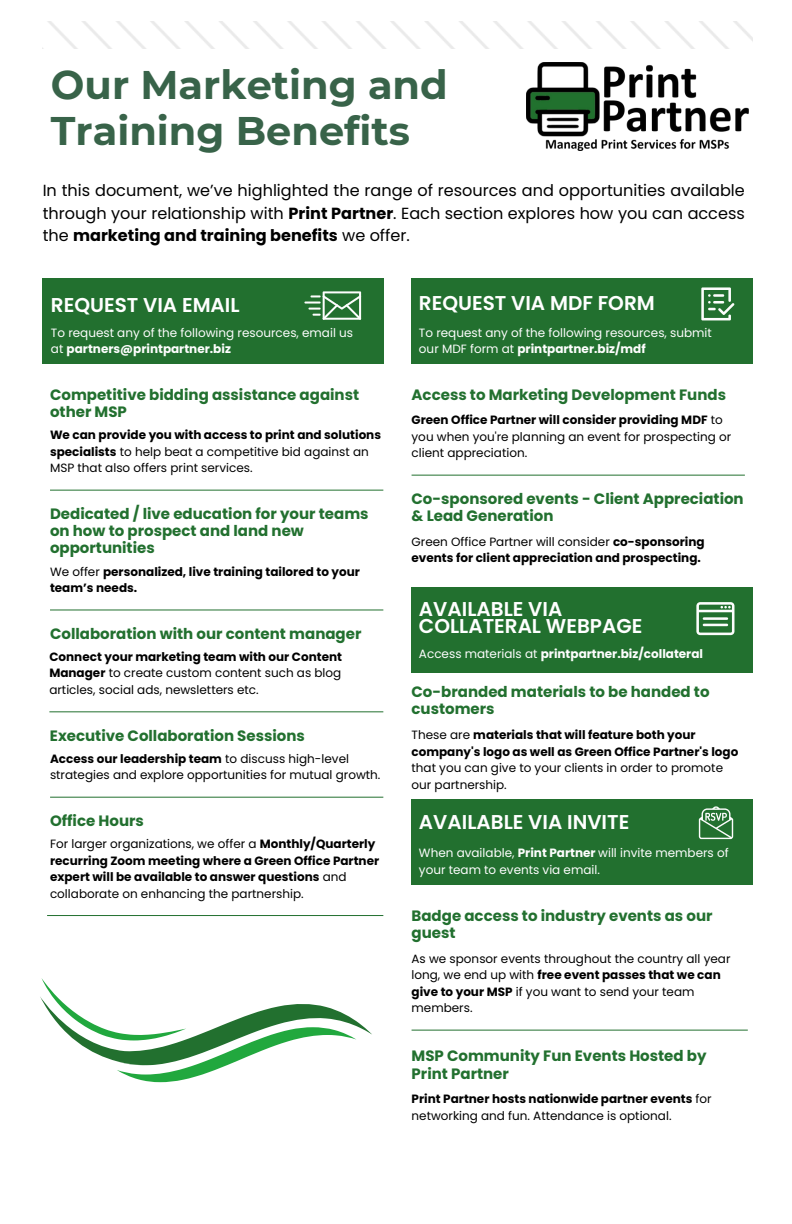
<style>
.page{position:relative;width:792px;height:1224px;background:#fff}
.page>*{position:absolute;margin:0;border:0;box-sizing:border-box;transform-origin:0 0}
.t1{font:700 39.9px/45.3px "Montserrat";color:#386349}
.t2{font:600 20px/16.5px "Poppins";color:#fff}
.t3{font:16.1px/22.5px "Poppins";color:#000;text-align:justify}
.t4{font:700 15px/17.2px "Poppins";color:#22702f}
.t5{font:12px/16.5px "Poppins";color:#000}
.t6{font:700 12px/16.5px "Poppins";color:#000}
.t7{font:12px/16.5px "Poppins";color:#fdfdfd}
.t8{font:700 12px "Poppins";color:#fdfdfd}
.s1{font-weight:700}
.s2{font-weight:400}
</style>
<div class="page">
<hr style="left:50px;top:490px;width:333px;height:1px;background:#22702f">
<hr style="left:50px;top:610px;width:333px;height:1px;background:#22702f">
<hr style="left:49px;top:711px;width:334px;height:1px;background:#22702f">
<hr style="left:50px;top:797px;width:333px;height:1px;background:#22702f">
<hr style="left:47px;top:915px;width:336px;height:1px;background:#22702f">
<hr style="left:412px;top:1030px;width:336px;height:1px;background:#22702f">
<div style="left:412px;top:278px;width:341px;height:86px;background:#22702f"></div>
<hr style="left:412px;top:475px;width:333px;height:1px;background:#22702f">
<div style="left:43px;top:278px;width:341px;height:86px;background:#22702f"></div>
<div style="left:412px;top:587px;width:341px;height:86px;background:#22702f"></div>
<div style="left:412px;top:799px;width:341px;height:86px;background:#22702f"></div>
<img style="left:526px;top:63px;width:222px;height:88px">
<img style="left:48px;top:22px;width:705px;height:27px">
<svg style="left:696px;top:602px;width:38px;height:33px"></svg>
<svg style="left:699px;top:806px;width:34px;height:33px"></svg>
<svg style="left:304px;top:291px;width:57px;height:29px"></svg>
<svg style="left:701px;top:287px;width:33px;height:33px"></svg>
<svg style="left:40px;top:978px;width:332px;height:104px"></svg>
<p class="t1" style="left:51px;top:62px;width:398px">Our Marketing and<br>Training Benefits</p>
<h2 class="t3" style="left:43px;top:179px;width:704px">In this document, we’ve highlighted the range of resources and opportunities available through your relationship with <span class="s1">Print Partner</span>. Each section explores how you can access the <span class="s1">marketing and training benefits</span> we offer.</h2>
<h2 class="t2" style="left:419px;top:295px;width:237px">REQUEST VIA MDF FORM</h2>
<p class="t2" style="left:51px;top:297px;width:190px">REQUEST VIA EMAIL</p>
<h2 class="t7" style="left:51px;top:324px;width:304px">To request any of the following resources, email us at <span class="s1">partners@printpartner.biz</span></h2>
<p class="t7" style="left:419px;top:324px;width:294px">To request any of the following resources, submit our MDF form at <span class="s1">printpartner.biz/mdf</span></p>
<p class="t4" style="left:50px;top:386px;width:311px">Competitive bidding assistance against other MSP</p>
<p class="t5" style="left:50px;top:427px;width:333px"><span class="s1">We can provide you with access to print and solutions specialists</span> to help beat a competitive bid against an<br>MSP that also offers print services.</p>
<p class="t4" style="left:50px;top:505px;width:320px">Dedicated / live education for your teams on how to prospect and land new opportunities</p>
<h3 class="t6" style="left:50px;top:563px;width:311px"><span class="s2">We offer</span> personalized, live training tailored to your team’s needs.</h3>
<p class="t4" style="left:50px;top:625px;width:313px">Collaboration with our content manager</p>
<h3 class="t5" style="left:49px;top:648px;width:294px;text-align:justify"><span class="s1">Connect your marketing team with our Content Manager</span> to create custom content such as blog articles, social ads, newsletters etc.</h3>
<p class="t4" style="left:50px;top:727px;width:257px">Executive Collaboration Sessions</p>
<h3 class="t5" style="left:50px;top:750px;width:332px"><span class="s1">Access our leadership team</span> to discuss high-level strategies and explore opportunities for mutual growth.</h3>
<h3 class="t4" style="left:50px;top:812px;width:95px">Office Hours</h3>
<p class="t6" style="left:50px;top:836px;width:331px"><span class="s2">For larger organizations, we offer a</span> Monthly/Quarterly recurring Zoom meeting where a Green Office Partner expert will be available to answer questions <span class="s2">and collaborate on enhancing the partnership.</span></p>
<p class="t4" style="left:412px;top:386px;width:316px">Access to Marketing Development Funds</p>
<h3 class="t5" style="left:412px;top:412px;width:321px"><span class="s1">Green Office Partner will consider providing MDF</span> to you when you're planning an event for prospecting or client appreciation.</h3>
<p class="t4" style="left:412px;top:490px;width:334px">Co-sponsored events - Client Appreciation &amp; Lead Generation</p>
<h3 class="t6" style="left:412px;top:533px;width:295px"><span class="s2">Green Office Partner will consider</span> co-sponsoring events for client appreciation and prospecting.</h3>
<p class="t2" style="left:419px;top:601px;width:225px">AVAILABLE VIA<br>COLLATERAL WEBPAGE</p>
<p class="t8" style="left:419px;top:646px;width:286px"><span class="s2">Access materials at</span> printpartner.biz/collateral</p>
<p class="t4" style="left:412px;top:683px;width:300px">Co-branded materials to be handed to customers</p>
<p class="t6" style="left:412px;top:727px;width:328px"><span class="s2">These are</span> materials that will feature both your company's logo as well as Green Office Partner's logo <span class="s2">that you can give to your clients in order to promote our partnership.</span></p>
<h1 class="t2" style="left:419px;top:813px;width:212px">AVAILABLE VIA INVITE</h1>
<h3 class="t7" style="left:419px;top:845px;width:311px">When available, <span class="s1">Print Partner</span> will invite members of your team to events via email.</h3>
<h3 class="t4" style="left:412px;top:907px;width:302px">Badge access to industry events as our guest</h3>
<p class="t5" style="left:412px;top:950px;width:320px">As we sponsor events throughout the country all year long, we end up with <span class="s1">free event passes that we can give to your MSP</span> if you want to send your team members.</p>
<p class="t4" style="left:412px;top:1047px;width:297px">MSP Community Fun Events Hosted by<br>Print Partner</p>
<h2 class="t5" style="left:412px;top:1091px;width:302px"><span class="s1">Print Partner hosts nationwide partner events</span> for networking and fun. Attendance is optional.</h2>
</div>
